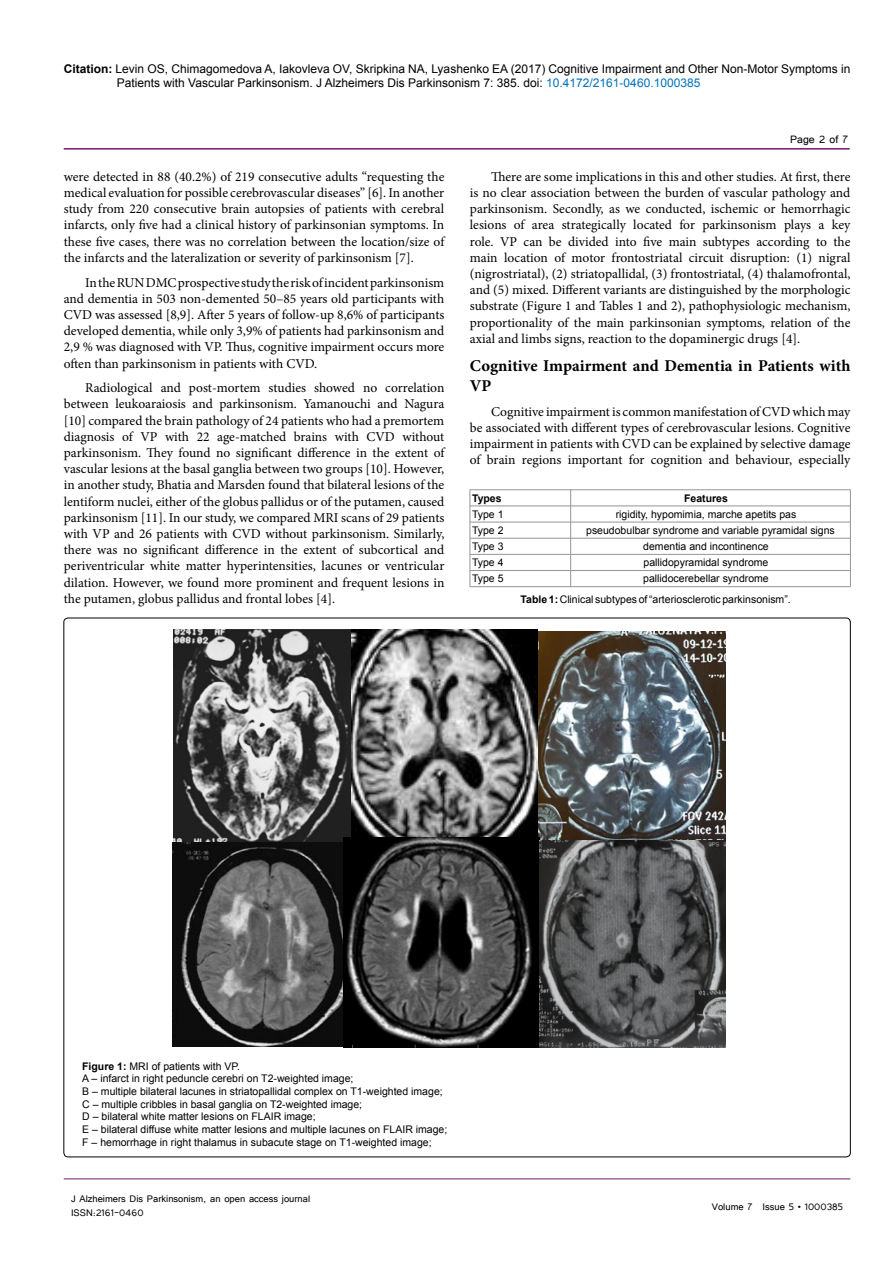
<style>
.page{position:relative;width:893px;height:1263px;background:#fff}
.page>*{position:absolute;margin:0;border:0;box-sizing:border-box;transform-origin:0 0}
.SH{font:700 16.5px/19.8px "Minion Pro";color:#000}
.Body_Text{font:13.5px/16.2px "Minion Pro";color:#000;text-align:justify}
.t1{font:13.5px "Tunga";color:#000}
.t2{font:12px/14.4px "Arial";color:#000}
.t3{font:12px/14.4px "Tunga";color:#000}
.Body_Text-2{font:10.5px "Arial";color:#000}
.Body_Text-3{font:700 10.5px "Arial";color:#000}
.s1{font-weight:700}
.s2{color:#0072bc}
</style>
<div class="page">
<hr style="left:64px;top:148px;width:786px;height:2px;background:#741472">
<hr style="left:64px;top:1179px;width:786px;height:1px;background:#741472">
<img style="left:174px;top:630px;width:177px;height:212px">
<img style="left:537px;top:631px;width:188px;height:209px">
<img style="left:351px;top:629px;width:186px;height:208px">
<img style="left:173px;top:842px;width:170px;height:205px">
<img style="left:343px;top:837px;width:197px;height:210px">
<img style="left:540px;top:840px;width:186px;height:208px">
<hr style="left:470px;top:506px;width:101px;height:1px;background:#939598">
<hr style="left:571px;top:506px;width:279px;height:1px;background:#939598">
<hr style="left:470px;top:522px;width:101px;height:1px;background:#939598">
<hr style="left:571px;top:522px;width:279px;height:1px;background:#939598">
<hr style="left:470px;top:538px;width:101px;height:1px;background:#939598">
<hr style="left:571px;top:538px;width:279px;height:1px;background:#939598">
<hr style="left:470px;top:554px;width:101px;height:1px;background:#939598">
<hr style="left:571px;top:554px;width:279px;height:1px;background:#939598">
<hr style="left:470px;top:570px;width:101px;height:1px;background:#939598">
<hr style="left:571px;top:570px;width:279px;height:1px;background:#939598">
<svg style="left:570px;top:490px;width:1px;height:96px"></svg>
<hr style="left:470px;top:489px;width:101px;height:1px;background:#939598">
<hr style="left:571px;top:489px;width:279px;height:1px;background:#939598">
<svg style="left:470px;top:490px;width:1px;height:96px"></svg>
<svg style="left:850px;top:490px;width:1px;height:97px"></svg>
<hr style="left:470px;top:586px;width:101px;height:1px;background:#939598">
<hr style="left:571px;top:586px;width:279px;height:1px;background:#939598">
<p class="t2" style="left:117px;top:61px;width:735px;text-indent:-53px"><span class="s1">Citation:</span> Levin OS, Chimagomedova A, Iakovleva OV, Skripkina NA, Lyashenko EA (2017) Cognitive Impairment and Other Non-Motor Symptoms in<br>Patients with Vascular Parkinsonism. J Alzheimers Dis Parkinsonism 7: 385. doi: <span class="s2">10.4172/2161-0460.1000385</span></p>
<p class="Body_Text" style="left:64px;top:168px;width:382px">were detected in 88 (40.2%) of 219 consecutive adults “requesting the medical evaluation for possible cerebrovascular diseases” [6]. In another study from 220 consecutive brain autopsies of patients with cerebral infarcts, only five had a clinical history of parkinsonian symptoms. In these five cases, there was no correlation between the location/size of the infarcts and the lateralization or severity of parkinsonism [7].</p>
<p class="Body_Text" style="left:64px;top:274px;width:382px;text-indent:21px">In the RUN DMC prospective study the risk of incident parkinsonism and dementia in 503 non-demented 50–85 years old participants with CVD was assessed [8,9]. After 5 years of follow-up 8,6% of participants developed dementia, while only 3,9% of patients had parkinsonism and 2,9 % was diagnosed with VP. Thus, cognitive impairment occurs more often than parkinsonism in patients with CVD.</p>
<p class="Body_Text" style="left:64px;top:380px;width:382px;text-indent:21px">Radiological and post-mortem studies showed no correlation between leukoaraiosis and parkinsonism. Yamanouchi and Nagura [10] compared the brain pathology of 24 patients who had a premortem diagnosis of VP with 22 age-matched brains with CVD without parkinsonism. They found no significant difference in the extent of vascular lesions at the basal ganglia between two groups [10]. However, in another study, Bhatia and Marsden found that bilateral lesions of the lentiform nuclei, either of the globus pallidus or of the putamen, caused parkinsonism [11]. In our study, we compared MRI scans of 29 patients with VP and 26 patients with CVD without parkinsonism. Similarly, there was no significant difference in the extent of subcortical and periventricular white matter hyperintensities, lacunes or ventricular dilation. However, we found more prominent and frequent lesions in the putamen, globus pallidus and frontal lobes [4].</p>
<p class="t1" style="left:790px;top:131px;width:59px">Page 2 of 7</p>
<p class="Body_Text" style="left:470px;top:168px;width:382px;text-indent:21px">There are some implications in this and other studies. At first, there is no clear association between the burden of vascular pathology and parkinsonism. Secondly, as we conducted, ischemic or hemorrhagic lesions of area strategically located for parkinsonism plays a key role. VP can be divided into five main subtypes according to the main location of motor frontostriatal circuit disruption: (1) nigral (nigrostriatal), (2) striatopallidal, (3) frontostriatal, (4) thalamofrontal, and (5) mixed. Different variants are distinguished by the morphologic substrate (Figure 1 and Tables 1 and 2), pathophysiologic mechanism, proportionality of the main parkinsonian symptoms, relation of the axial and limbs signs, reaction to the dopaminergic drugs [4].</p>
<p class="SH" style="left:470px;top:356px;width:382px">Cognitive Impairment and Dementia in Patients with<br>VP</p>
<p class="Body_Text" style="left:470px;top:403px;width:382px;text-indent:21px">Cognitive impairment is common manifestation of CVD which may be associated with different types of cerebrovascular lesions. Cognitive impairment in patients with CVD can be explained by selective damage of brain regions important for cognition and behaviour, especially</p>
<p class="Body_Text-3" style="left:472px;top:491px;width:31px">Types</p>
<p class="Body_Text-3" style="left:684px;top:491px;width:45px">Features</p>
<p class="Body_Text-2" style="left:472px;top:507px;width:33px">Type 1</p>
<p class="Body_Text-2" style="left:616px;top:507px;width:182px">rigidity, hypomimia, marche apetits pas</p>
<p class="Body_Text-2" style="left:472px;top:523px;width:33px">Type 2</p>
<p class="Body_Text-2" style="left:586px;top:523px;width:250px">pseudobulbar syndrome and variable pyramidal signs</p>
<p class="Body_Text-2" style="left:472px;top:539px;width:33px">Type 3</p>
<p class="Body_Text-2" style="left:643px;top:539px;width:127px">dementia and incontinence</p>
<p class="Body_Text-2" style="left:472px;top:556px;width:33px">Type 4</p>
<p class="Body_Text-2" style="left:644px;top:556px;width:126px">pallidopyramidal syndrome</p>
<p class="Body_Text-2" style="left:472px;top:572px;width:33px">Type 5</p>
<p class="Body_Text-2" style="left:643px;top:572px;width:127px">pallidocerebellar syndrome</p>
<p class="Body_Text-2" style="left:521px;top:592px;width:272px"><span class="s1">Table 1:</span> Clinical subtypes of “arteriosclerotic parkinsonism”.</p>
<p class="Body_Text-2" style="left:82px;top:1059px;width:159px"><span class="s1">Figure 1:</span> MRI of patients with VP.</p>
<p class="Body_Text-2" style="left:82px;top:1072px;width:273px">A – infarct in right peduncle cerebri on T2-weighted image;</p>
<p class="Body_Text-2" style="left:82px;top:1084px;width:362px">B – multiple bilateral lacunes in striatopallidal complex on T1-weighted image;</p>
<p class="Body_Text-2" style="left:82px;top:1097px;width:281px">C – multiple cribbles in basal ganglia on T2-weighted image;</p>
<p class="Body_Text-2" style="left:82px;top:1110px;width:235px">D – bilateral white matter lesions on FLAIR image;</p>
<p class="Body_Text-2" style="left:82px;top:1122px;width:367px">E – bilateral diffuse white matter lesions and multiple lacunes on FLAIR image;</p>
<p class="Body_Text-2" style="left:82px;top:1135px;width:351px">F – hemorrhage in right thalamus in subacute stage on T1-weighted image;</p>
<p class="t3" style="left:71px;top:1190px;width:241px">J Alzheimers Dis Parkinsonism, an open access journal<br>ISSN:2161-0460</p>
<p class="t3" style="left:712px;top:1199px;width:132px">Volume 7 Issue 5 • 1000385</p>
</div>
